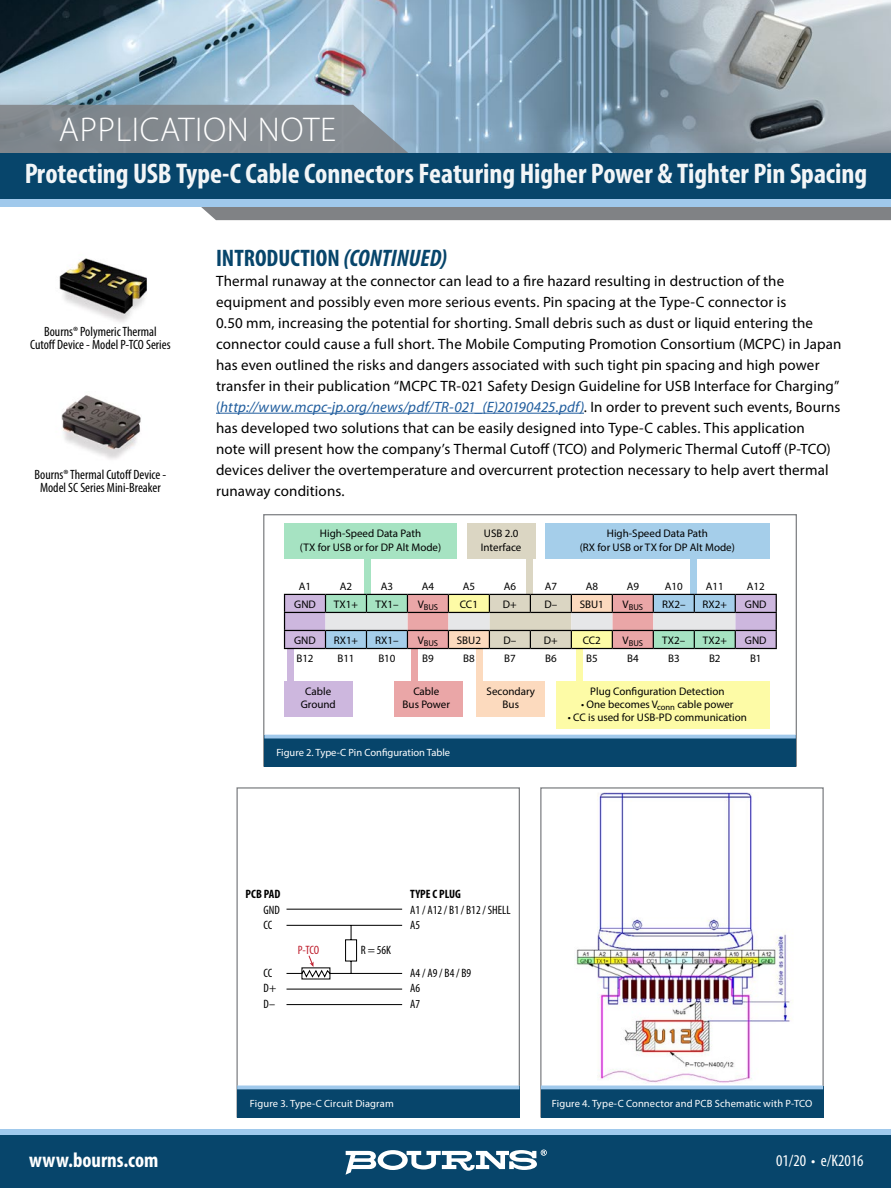
<style>
.page{position:relative;width:891px;height:1188px;background:#fff}
.page>*{position:absolute;margin:0;border:0;box-sizing:border-box;transform-origin:0 0}
.t1{font:300 34.5px "Myriad Pro";letter-spacing:.02em;color:#fff}
.t2{font:700 condensed 28.5px "Myriad Pro";letter-spacing:-.005em;color:#fff}
.t3{font:700 condensed 24px "Myriad Pro";color:#07456b}
.t4{font:700 condensed 21px "Myriad Pro";color:#fff}
.t5{font:condensed 16.5px "Myriad Pro";color:#fff}
.t6{font:15px/21px "Myriad Pro";letter-spacing:.01em;color:#000}
.t7{font:condensed 13.5px/13.5px "Myriad Pro";color:#000;text-align:center}
.t8{font:condensed 12.15px/15.8px "Myriad Pro";color:#000}
.t9{font:700 condensed 12.15px "Myriad Pro";color:#000}
.t10{font:condensed 12.15px "Myriad Pro";color:#be1e2d}
.t11{font:10.95px/13.2px "Myriad Pro";color:#000;text-align:center}
.t12{font:10.5px "Myriad Pro";letter-spacing:.01em;color:#fff}
.t13{font:8.55px "Myriad Pro";color:#000}
.s1{font-style:italic}
.s2{color:#215e9e}
.s3{font-style:italic;color:#215e9e}
</style>
<div class="page">
<img style="left:0;top:0;width:891px;height:153px">
<svg style="left:0;top:105px;width:424px;height:48px;background:#868f96"></svg>
<svg style="left:141px;top:206px;width:750px;height:14px;background:#8c9196"></svg>
<div style="left:0;top:153px;width:891px;height:46px;background:#07456b"></div>
<div style="left:0;top:199px;width:891px;height:7px;background:#a0c9ec"></div>
<div style="left:0;top:1130px;width:891px;height:7px;background:#a0c9ec"></div>
<div style="left:0;top:1135px;width:891px;height:53px;background:#07456b"></div>
<svg style="left:346px;top:1150px;width:201px;height:25px"></svg>
<img style="left:59px;top:258px;width:88px;height:201px">
<hr style="left:216px;top:413px;width:368px;height:1px;background:#215e9e">
<div style="left:264px;top:735px;width:532px;height:32px;background:#07456b"></div>
<div style="left:237px;top:1086px;width:282px;height:32px;background:#07456b"></div>
<div style="left:541px;top:1086px;width:282px;height:32px;background:#07456b"></div>
<hr style="left:264px;top:735px;width:532px;height:3px;background:#a0c9ec">
<hr style="left:237px;top:1086px;width:282px;height:3px;background:#a0c9ec">
<hr style="left:541px;top:1086px;width:282px;height:3px;background:#a0c9ec">
<div style="left:364px;top:559px;width:7px;height:35px;background:#a6e3c2"></div>
<div style="left:287px;top:646px;width:7px;height:36px;background:#cdb7de"></div>
<div style="left:526px;top:559px;width:6px;height:35px;background:#dbd6c3"></div>
<div style="left:411px;top:646px;width:7px;height:36px;background:#eaa6a7"></div>
<div style="left:691px;top:559px;width:6px;height:35px;background:#a5ceea"></div>
<div style="left:476px;top:646px;width:7px;height:36px;background:#fcdabe"></div>
<div style="left:577px;top:646px;width:6px;height:36px;background:#fdfba6"></div>
<div style="left:284px;top:524px;width:173px;height:35px;background:#a6e3c2"></div>
<div style="left:284px;top:682px;width:69px;height:35px;background:#cdb7de"></div>
<div style="left:394px;top:682px;width:69px;height:35px;background:#eaa6a7"></div>
<div style="left:476px;top:682px;width:69px;height:35px;background:#fcdabe"></div>
<div style="left:556px;top:682px;width:214px;height:47px;background:#fdfba6"></div>
<div style="left:467px;top:524px;width:68px;height:35px;background:#dbd6c3"></div>
<div style="left:545px;top:524px;width:225px;height:35px;background:#a5ceea"></div>
<svg style="left:284px;top:594px;width:493px;height:54px;background:#c2bcb9"></svg>
<hr style="left:284px;top:648px;width:42px;height:1px;background:#000">
<hr style="left:326px;top:648px;width:40px;height:1px;background:#000">
<hr style="left:366px;top:648px;width:41px;height:1px;background:#000">
<hr style="left:407px;top:648px;width:41px;height:1px;background:#000">
<hr style="left:448px;top:648px;width:41px;height:1px;background:#000">
<hr style="left:489px;top:648px;width:41px;height:1px;background:#000">
<hr style="left:530px;top:648px;width:41px;height:1px;background:#000">
<hr style="left:571px;top:648px;width:41px;height:1px;background:#000">
<hr style="left:612px;top:648px;width:41px;height:1px;background:#000">
<hr style="left:653px;top:648px;width:41px;height:1px;background:#000">
<hr style="left:694px;top:648px;width:41px;height:1px;background:#000">
<hr style="left:735px;top:648px;width:42px;height:1px;background:#000">
<img style="left:576px;top:792px;width:215px;height:291px">
<svg style="left:286px;top:908px;width:117px;height:98px"></svg>
<h1 class="t1" style="left:59px;top:108px;width:279px">APPLICATION NOTE</h1>
<h2 class="t2" style="left:24px;top:156px;width:845px">Protecting USB Type-C Cable Connectors Featuring Higher Power &amp; Tighter Pin Spacing</h2>
<p class="t7" style="left:30px;top:324px;width:142px">Bourns® Polymeric Thermal<br>Cutoff Device - Model P-TCO Series</p>
<p class="t7" style="left:34px;top:467px;width:133px">Bourns® Thermal Cutoff Device -<br>Model SC Series Mini-Breaker</p>
<h3 class="t3" style="left:216px;top:243px;width:233px">INTRODUCTION <span class="s1">(CONTINUED)</span></h3>
<p class="t6" style="left:216px;top:270px;width:627px">Thermal runaway at the connector can lead to a fire hazard resulting in destruction of the equipment and possibly even more serious events. Pin spacing at the Type-C connector is<br>0.50 mm, increasing the potential for shorting. Small debris such as dust or liquid entering the connector could cause a full short. The Mobile Computing Promotion Consortium (MCPC) in Japan has even outlined the risks and dangers associated with such tight pin spacing and high power transfer in their publication “MCPC TR-021 Safety Design Guideline for USB Interface for Charging” <span class="s2">(</span><span class="s3">http://www.mcpc-jp.org/news/pdf/TR-021_(E)20190425.pdf)</span>. In order to prevent such events, Bourns has developed two solutions that can be easily designed into Type-C cables. This application<br>note will present how the company’s Thermal Cutoff (TCO) and Polymeric Thermal Cutoff (P-TCO) devices deliver the overtemperature and overcurrent protection necessary to help avert thermal runaway conditions.</p>
<p class="t11" style="left:300px;top:527px;width:143px">High-Speed Data Path<br>(TX for USB or for DP Alt Mode)</p>
<p class="t11" style="left:481px;top:527px;width:42px;text-align:left">USB 2.0<br>Interface</p>
<p class="t11" style="left:580px;top:527px;width:157px">High-Speed Data Path<br>(RX for USB or TX for DP Alt Mode)</p>
<p class="t11" style="left:299px;top:579px;width:14px">A1</p>
<p class="t11" style="left:340px;top:579px;width:14px">A2</p>
<p class="t11" style="left:381px;top:579px;width:14px">A3</p>
<p class="t11" style="left:422px;top:579px;width:14px">A4</p>
<p class="t11" style="left:463px;top:579px;width:14px">A5</p>
<p class="t11" style="left:504px;top:579px;width:14px">A6</p>
<p class="t11" style="left:545px;top:579px;width:14px">A7</p>
<p class="t11" style="left:586px;top:579px;width:14px">A8</p>
<p class="t11" style="left:627px;top:579px;width:14px">A9</p>
<p class="t11" style="left:665px;top:579px;width:20px">A10</p>
<p class="t11" style="left:706px;top:579px;width:20px">A11</p>
<p class="t11" style="left:747px;top:579px;width:20px">A12</p>
<p class="t11" style="left:294px;top:597px;width:23px">GND</p>
<p class="t11" style="left:334px;top:597px;width:26px">TX1+</p>
<p class="t11" style="left:375px;top:597px;width:25px">TX1–</p>
<p class="t13" style="left:418px;top:602px;width:22px"><sup>V</sup>BUS</p>
<p class="t11" style="left:460px;top:597px;width:20px">CC1</p>
<p class="t11" style="left:503px;top:597px;width:15px">D+</p>
<p class="t11" style="left:544px;top:597px;width:14px">D–</p>
<p class="t11" style="left:580px;top:597px;width:26px">SBU1</p>
<p class="t13" style="left:623px;top:602px;width:22px"><sup>V</sup>BUS</p>
<p class="t11" style="left:662px;top:597px;width:25px">RX2–</p>
<p class="t11" style="left:703px;top:597px;width:26px">RX2+</p>
<p class="t11" style="left:745px;top:597px;width:23px">GND</p>
<p class="t11" style="left:294px;top:633px;width:23px">GND</p>
<p class="t11" style="left:334px;top:633px;width:26px">RX1+</p>
<p class="t11" style="left:375px;top:633px;width:25px">RX1–</p>
<p class="t13" style="left:418px;top:638px;width:22px"><sup>V</sup>BUS</p>
<p class="t11" style="left:457px;top:633px;width:26px">SBU2</p>
<p class="t11" style="left:503px;top:633px;width:14px">D–</p>
<p class="t11" style="left:544px;top:633px;width:15px">D+</p>
<p class="t11" style="left:583px;top:633px;width:20px">CC2</p>
<p class="t13" style="left:623px;top:638px;width:22px"><sup>V</sup>BUS</p>
<p class="t11" style="left:662px;top:633px;width:25px">TX2–</p>
<p class="t11" style="left:703px;top:633px;width:26px">TX2+</p>
<p class="t11" style="left:745px;top:633px;width:23px">GND</p>
<p class="t11" style="left:296px;top:651px;width:19px">B12</p>
<p class="t11" style="left:337px;top:651px;width:19px">B11</p>
<p class="t11" style="left:378px;top:651px;width:19px">B10</p>
<p class="t11" style="left:422px;top:651px;width:13px">B9</p>
<p class="t11" style="left:463px;top:651px;width:13px">B8</p>
<p class="t11" style="left:504px;top:651px;width:13px">B7</p>
<p class="t11" style="left:545px;top:651px;width:13px">B6</p>
<p class="t11" style="left:586px;top:651px;width:13px">B5</p>
<p class="t11" style="left:627px;top:651px;width:13px">B4</p>
<p class="t11" style="left:668px;top:651px;width:13px">B3</p>
<p class="t11" style="left:709px;top:651px;width:13px">B2</p>
<p class="t11" style="left:750px;top:651px;width:13px">B1</p>
<p class="t11" style="left:301px;top:684px;width:37px">Cable<br>Ground</p>
<p class="t11" style="left:403px;top:684px;width:49px">Cable<br>Bus Power</p>
<p class="t11" style="left:487px;top:684px;width:50px">Secondary<br>Bus</p>
<p class="t12" style="left:276px;top:746px;width:175px">Figure 2. Type-C Pin Configuration Table</p>
<p class="t11" style="left:590px;top:684px;width:136px">Plug Configuration Detection</p>
<p class="t11" style="left:581px;top:697px;width:154px">• One becomes V<sub>conn</sub> cable power</p>
<p class="t11" style="left:568px;top:711px;width:181px">• CC is used for USB-PD communication</p>
<p class="t9" style="left:246px;top:886px;width:36px">PCB PAD</p>
<p class="t9" style="left:410px;top:886px;width:52px">TYPE C PLUG</p>
<p class="t8" style="left:264px;top:902px;width:18px">GND<br>CC</p>
<p class="t8" style="left:264px;top:965px;width:14px;line-height:15.3px">CC<br>D+<br>D–</p>
<p class="t8" style="left:410px;top:902px;width:102px">A1 / A12 / B1 / B12 / SHELL<br>A5</p>
<p class="t8" style="left:410px;top:965px;width:63px">A4 / A9 / B4 / B9</p>
<p class="t10" style="left:298px;top:943px;width:23px">P-TCO</p>
<p class="t8" style="left:361px;top:942px;width:32px">R = 56K</p>
<p class="t8" style="left:410px;top:980px;width:11px">A6<br>A7</p>
<p class="t12" style="left:250px;top:1097px;width:145px">Figure 3. Type-C Circuit Diagram</p>
<p class="t12" style="left:552px;top:1097px;width:262px">Figure 4. Type-C Connector and PCB Schematic with P-TCO</p>
<h3 class="t4" style="left:29px;top:1147px;width:131px">www.bourns.com</h3>
<p class="t5" style="left:776px;top:1151px;width:89px">01/20 • e/K2016</p>
</div>
